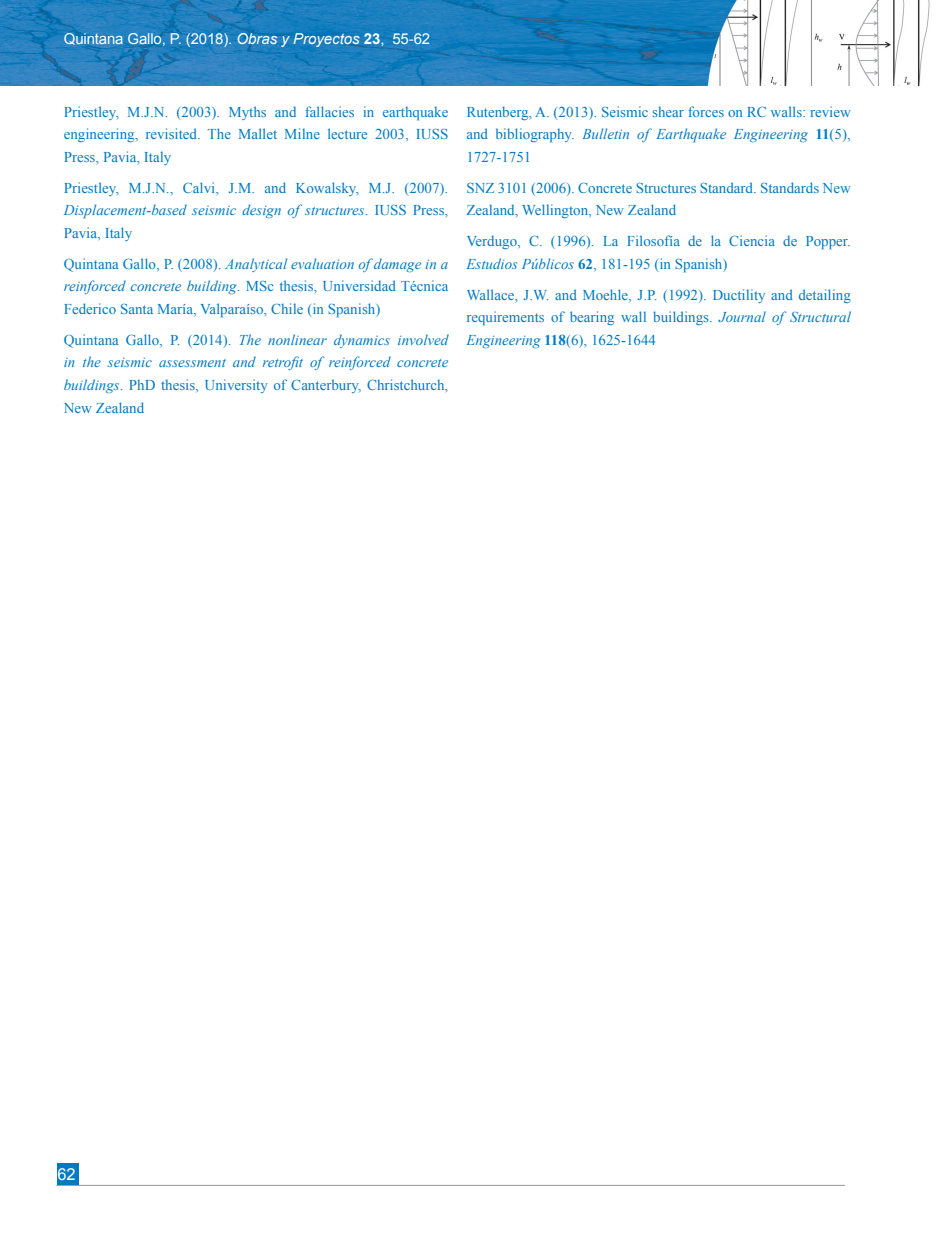
<style>
.page{position:relative;width:936px;height:1234px;background:#fff}
.page>*{position:absolute;margin:0;border:0;box-sizing:border-box;transform-origin:0 0}
.t1{font:16.5px "Arial";color:#fff}
.t2{font:15px/22.5px "Times New Roman";color:#007ac2;text-align:justify}
.t3{font:italic 15px/22.5px "Times New Roman";color:#007ac2;text-align:justify}
.t4{font:15px "Arial";letter-spacing:-.01em;color:#fff}
.s1{font-style:italic}
.s2{font-weight:700}
.s3{font-style:normal}
</style>
<div class="page">
<img style="left:0;top:0;width:930px;height:85px">
<hr style="left:56px;top:1184px;width:788px;height:1px;background:#939598">
<div style="left:57px;top:1163px;width:21px;height:21px;background:#007ac2"></div>
<p class="t4" style="left:64px;top:29px;width:368px">Quintana Gallo, P. (2018). <span class="s1">Obras y Proyectos</span> <span class="s2">23</span>, 55-62</p>
<p class="t2" style="left:64px;top:100px;width:386px">Priestley, M.J.N. (2003). Myths and fallacies in earthquake engineering, revisited. The Mallet Milne lecture 2003, IUSS Press, Pavia, Italy</p>
<p class="t2" style="left:64px;top:176px;width:386px">Priestley, M.J.N., Calvi, J.M. and Kowalsky, M.J. (2007).<br><span class="s1">Displacement-based seismic design of structures</span>. IUSS Press, Pavia, Italy</p>
<p class="t2" style="left:64px;top:252px;width:386px">Quintana Gallo, P. (2008). <span class="s1">Analytical evaluation of damage in a reinforced concrete building</span>. MSc thesis, Universidad Técnica Federico Santa María, Valparaíso, Chile (in Spanish)</p>
<p class="t3" style="left:64px;top:328px;width:386px"><span class="s3">Quintana Gallo, P. (2014).</span> The nonlinear dynamics involved in the seismic assessment and retrofit of reinforced concrete buildings<span class="s3">. PhD thesis, University of Canterbury, Christchurch, New Zealand</span></p>
<p class="t2" style="left:466px;top:100px;width:386px">Rutenberg, A. (2013). Seismic shear forces on RC walls: review and bibliography. <span class="s1">Bulletin of Earthquake Engineering</span> <span class="s2">11</span>(5), 1727-1751</p>
<p class="t2" style="left:466px;top:176px;width:386px">SNZ 3101 (2006). Concrete Structures Standard. Standards New<br>Zealand, Wellington, New Zealand</p>
<p class="t2" style="left:466px;top:230px;width:386px">Verdugo, C. (1996). La Filosofía de la Ciencia de Popper.<br><span class="s1">Estudios Públicos</span> <span class="s2">62</span>, 181-195 (in Spanish)</p>
<p class="t2" style="left:466px;top:283px;width:386px">Wallace, J.W. and Moehle, J.P. (1992). Ductility and detailing requirements of bearing wall buildings. <span class="s1">Journal of Structural Engineering</span> <span class="s2">118</span>(6), 1625-1644</p>
<p class="t1" style="left:57px;top:1163px;width:20px">62</p>
</div>
